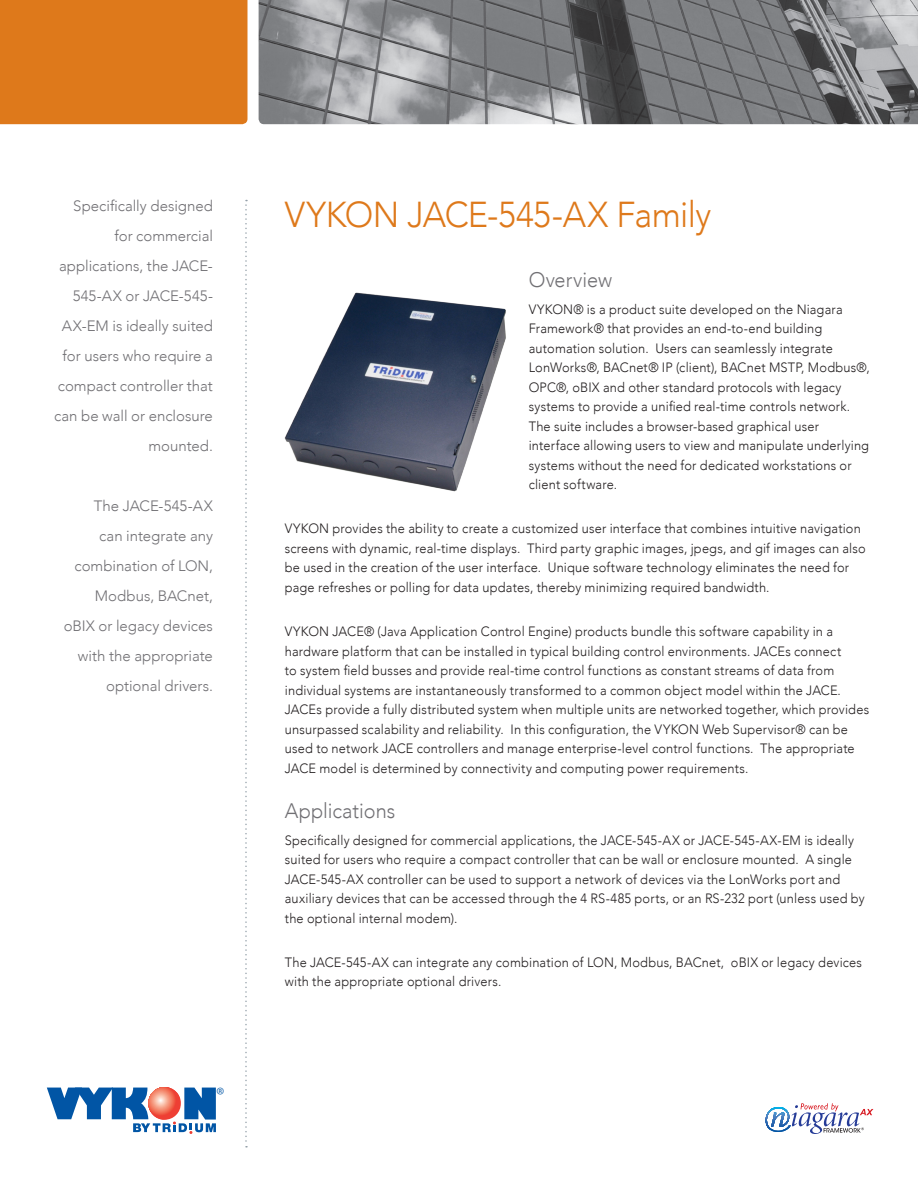
<style>
.page{position:relative;width:918px;height:1188px;background:#fff}
.page>*{position:absolute;margin:0;border:0;box-sizing:border-box;transform-origin:0 0}
.Headline{font:300 36px "Avenir LT Com";letter-spacing:-.02em;color:#de791b;scale:.95 1}
.Subhead{font:300 21px "Avenir LT Com";color:#717074;scale:.95 1}
.t1{font:15.15px "Myriad";color:#0155a5}
.Sidebar_Text{font:300 15px/30px "Avenir LT Com";color:#717074;text-align:right}
.Body_Text{font:300 13.5px/19.5px "Avenir LT Com";letter-spacing:.015em;color:#231f20;scale:.95 1}
</style>
<div class="page">
<svg style="left:47px;top:1087px;width:169px;height:47px"></svg>
<img style="left:259px;top:0;width:659px;height:124px">
<div style="left:0;top:0;width:247px;height:124px;background:#de791b"></div>
<svg style="left:245px;top:200px;width:2px;height:948px"></svg>
<svg style="left:766px;top:1103px;width:107px;height:31px"></svg>
<img style="left:285px;top:292px;width:221px;height:199px">
<p class="Sidebar_Text" style="left:54px;top:191px;width:160px">Specifically designed for commercial applications, the JACE-<br>545-AX or JACE-545-<br>AX-EM is ideally suited for users who require a compact controller that can be wall or enclosure mounted.</p>
<p class="Sidebar_Text" style="left:64px;top:491px;width:151px">The JACE-545-AX<br>can integrate any combination of LON,<br>Modbus, BACnet, oBIX or legacy devices with the appropriate optional drivers.</p>
<p class="t1" style="left:216px;top:1086px;width:9px">®</p>
<p class="Headline" style="left:285px;top:193px;width:450px">VYKON JACE-545-AX Family</p>
<p class="Subhead" style="left:529px;top:268px;width:89px">Overview</p>
<p class="Body_Text" style="left:529px;top:299px;width:360px">VYKON® is a product suite developed on the Niagara Framework® that provides an end-to-end building automation solution. Users can seamlessly integrate LonWorks®, BACnet® IP (client), BACnet MSTP, Modbus®, OPC®, oBIX and other standard protocols with legacy systems to provide a unified real-time controls network.<br>The suite includes a browser-based graphical user interface allowing users to view and manipulate underlying systems without the need for dedicated workstations or client software.</p>
<p class="Body_Text" style="left:285px;top:519px;width:613px">VYKON provides the ability to create a customized user interface that combines intuitive navigation screens with dynamic, real-time displays. Third party graphic images, jpegs, and gif images can also be used in the creation of the user interface. Unique software technology eliminates the need for page refreshes or polling for data updates, thereby minimizing required bandwidth.</p>
<p class="Body_Text" style="left:285px;top:622px;width:617px">VYKON JACE® (Java Application Control Engine) products bundle this software capability in a hardware platform that can be installed in typical building control environments. JACEs connect<br>to system field busses and provide real-time control functions as constant streams of data from individual systems are instantaneously transformed to a common object model within the JACE.<br>JACEs provide a fully distributed system when multiple units are networked together, which provides unsurpassed scalability and reliability. In this configuration, the VYKON Web Supervisor® can be used to network JACE controllers and manage enterprise-level control functions. The appropriate JACE model is determined by connectivity and computing power requirements.</p>
<p class="Subhead" style="left:285px;top:799px;width:118px">Applications</p>
<p class="Body_Text" style="left:285px;top:830px;width:612px">Specifically designed for commercial applications, the JACE-545-AX or JACE-545-AX-EM is ideally suited for users who require a compact controller that can be wall or enclosure mounted. A single JACE-545-AX controller can be used to support a network of devices via the LonWorks port and auxiliary devices that can be accessed through the 4 RS-485 ports, or an RS-232 port (unless used by the optional internal modem).</p>
<p class="Body_Text" style="left:285px;top:952px;width:609px">The JACE-545-AX can integrate any combination of LON, Modbus, BACnet, oBIX or legacy devices with the appropriate optional drivers.</p>
</div>
